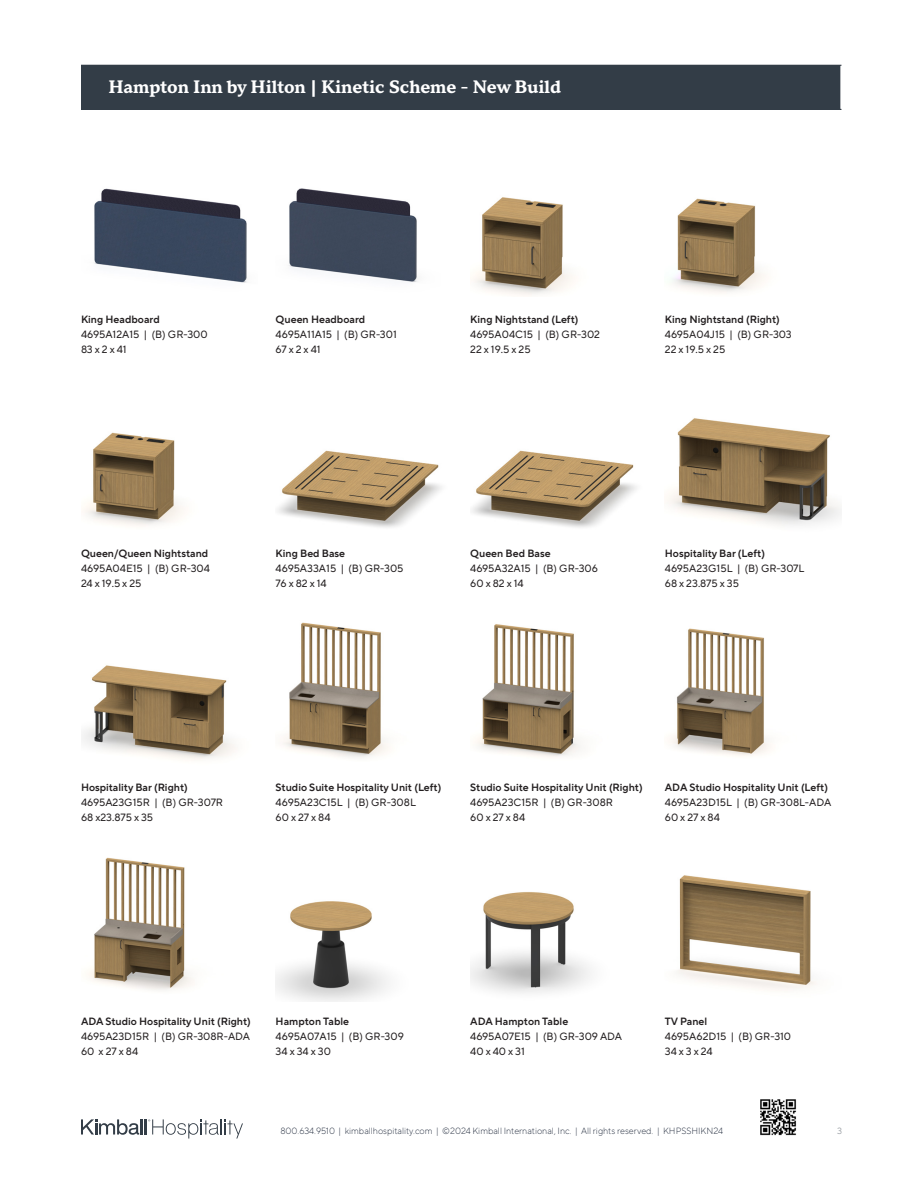
<style>
.page{position:relative;width:918px;height:1188px;background:#fff}
.page>*{position:absolute;margin:0;border:0;box-sizing:border-box;transform-origin:0 0}
.t1{font:700 18px "TT Norms Pro Serif";color:#fff}
.t2{font:10.5px/15px "TT Norms Pro";color:#231f20}
.t3{font:600 10.5px/15px "TT Norms Pro";color:#231f20}
.Spec_Copy{font:300 9px "TT Norms Pro";color:#293243}
.t4{font:9px "TT Norms Pro";color:#999ea3}
.s1{font-weight:400}
</style>
<div class="page">
<img style="left:672px;top:198px;width:93px;height:95px">
<img style="left:667px;top:418px;width:174px;height:108px">
<img style="left:473px;top:197px;width:100px;height:98px">
<img style="left:670px;top:628px;width:100px;height:128px">
<img style="left:677px;top:875px;width:139px;height:115px">
<img style="left:84px;top:432px;width:100px;height:94px">
<img style="left:82px;top:665px;width:154px;height:95px">
<img style="left:276px;top:901px;width:113px;height:100px">
<img style="left:278px;top:450px;width:164px;height:78px">
<img style="left:283px;top:622px;width:106px;height:136px">
<img style="left:476px;top:624px;width:105px;height:133px">
<img style="left:470px;top:892px;width:121px;height:102px">
<img style="left:94px;top:188px;width:153px;height:95px">
<img style="left:288px;top:188px;width:130px;height:94px">
<div style="left:82px;top:65px;width:759px;height:44px;background:#333d47"></div>
<hr style="left:81px;top:65px;width:761px;height:1px;background:#333d47">
<hr style="left:81px;top:66px;width:1px;height:43px;background:#333d47">
<hr style="left:81px;top:109px;width:761px;height:1px;background:#333d47">
<hr style="left:840px;top:66px;width:2px;height:43px;background:#fff">
<img style="left:88px;top:857px;width:106px;height:133px">
<svg style="left:81px;top:1119px;width:162px;height:20px"></svg>
<img style="left:760px;top:1099px;width:36px;height:36px">
<img style="left:472px;top:450px;width:165px;height:78px">
<p class="t1" style="left:109px;top:73px;width:454px">Hampton Inn by Hilton | Kinetic Scheme - New Build</p>
<p class="t3" style="left:81px;top:311px;width:80px">King Headboard</p>
<p class="t2" style="left:81px;top:326px;width:128px">4695A12A15 | (B) GR-300</p>
<p class="t2" style="left:81px;top:341px;width:47px">83 x 2 x 41</p>
<p class="t3" style="left:276px;top:311px;width:91px">Queen Headboard</p>
<p class="t2" style="left:276px;top:326px;width:123px">4695A11A15 | (B) GR-301</p>
<p class="t2" style="left:276px;top:341px;width:47px">67 x 2 x 41</p>
<p class="t3" style="left:470px;top:311px;width:131px">King Nightstand (Left)<br><span class="s1">4695A04C15 | (B) GR-302</span></p>
<p class="t2" style="left:470px;top:341px;width:62px">22 x 19.5 x 25</p>
<p class="t3" style="left:665px;top:311px;width:116px">King Nightstand (Right)</p>
<p class="t2" style="left:665px;top:326px;width:128px">4695A04J15 | (B) GR-303</p>
<p class="t2" style="left:665px;top:341px;width:62px">22 x 19.5 x 25</p>
<p class="t3" style="left:81px;top:545px;width:129px">Queen/Queen Nightstand</p>
<p class="t2" style="left:81px;top:560px;width:131px">4695A04E15 | (B) GR-304</p>
<p class="t2" style="left:81px;top:575px;width:62px">24 x 19.5 x 25</p>
<p class="t3" style="left:276px;top:545px;width:71px">King Bed Base</p>
<p class="t2" style="left:276px;top:560px;width:129px">4695A33A15 | (B) GR-305</p>
<p class="t2" style="left:276px;top:575px;width:53px">76 x 82 x 14</p>
<p class="t3" style="left:470px;top:545px;width:82px">Queen Bed Base</p>
<p class="t2" style="left:470px;top:560px;width:129px">4695A32A15 | (B) GR-306</p>
<p class="t2" style="left:470px;top:575px;width:55px">60 x 82 x 14</p>
<p class="t3" style="left:665px;top:545px;width:102px">Hospitality Bar (Left)</p>
<p class="t2" style="left:665px;top:560px;width:141px">4695A23G15L | (B) GR-307L</p>
<p class="t2" style="left:665px;top:575px;width:76px">68 x 23.875 x 35</p>
<p class="t3" style="left:81px;top:779px;width:108px">Hospitality Bar (Right)</p>
<p class="t2" style="left:81px;top:794px;width:144px">4695A23G15R | (B) GR-307R</p>
<p class="t2" style="left:81px;top:809px;width:74px">68 x23.875 x 35</p>
<p class="t3" style="left:276px;top:779px;width:167px">Studio Suite Hospitality Unit (Left)</p>
<p class="t2" style="left:276px;top:794px;width:142px">4695A23C15L | (B) GR-308L</p>
<p class="t2" style="left:276px;top:809px;width:57px">60 x 27 x 84</p>
<p class="t3" style="left:470px;top:779px;width:174px">Studio Suite Hospitality Unit (Right)</p>
<p class="t2" style="left:470px;top:794px;width:144px">4695A23C15R | (B) GR-308R</p>
<p class="t2" style="left:470px;top:809px;width:57px">60 x 27 x 84</p>
<p class="t3" style="left:665px;top:779px;width:165px">ADA Studio Hospitality Unit (Left)</p>
<p class="t2" style="left:665px;top:794px;width:168px">4695A23D15L | (B) GR-308L-ADA</p>
<p class="t2" style="left:665px;top:809px;width:57px">60 x 27 x 84</p>
<p class="t3" style="left:81px;top:1013px;width:171px">ADA Studio Hospitality Unit (Right)</p>
<p class="t2" style="left:81px;top:1028px;width:171px">4695A23D15R | (B) GR-308R-ADA<br>60 x 27 x 84</p>
<p class="t3" style="left:276px;top:1013px;width:75px">Hampton Table</p>
<p class="t2" style="left:276px;top:1028px;width:130px">4695A07A15 | (B) GR-309</p>
<p class="t2" style="left:276px;top:1043px;width:57px">34 x 34 x 30</p>
<p class="t3" style="left:470px;top:1013px;width:100px">ADA Hampton Table</p>
<p class="t2" style="left:470px;top:1028px;width:153px">4695A07E15 | (B) GR-309 ADA</p>
<p class="t2" style="left:470px;top:1043px;width:56px">40 x 40 x 31</p>
<p class="t3" style="left:665px;top:1013px;width:44px">TV Panel</p>
<p class="t2" style="left:665px;top:1028px;width:128px">4695A62D15 | (B) GR-310</p>
<p class="t2" style="left:665px;top:1043px;width:49px">34 x 3 x 24</p>
<p class="Spec_Copy" style="left:280px;top:1124px;width:444px">800.634.9510 | kimballhospitality.com | ©2024 Kimball International, Inc. | All rights reserved. | KHPSSHIKN24</p>
<p class="t4" style="left:837px;top:1124px;width:7px">3</p>
</div>
